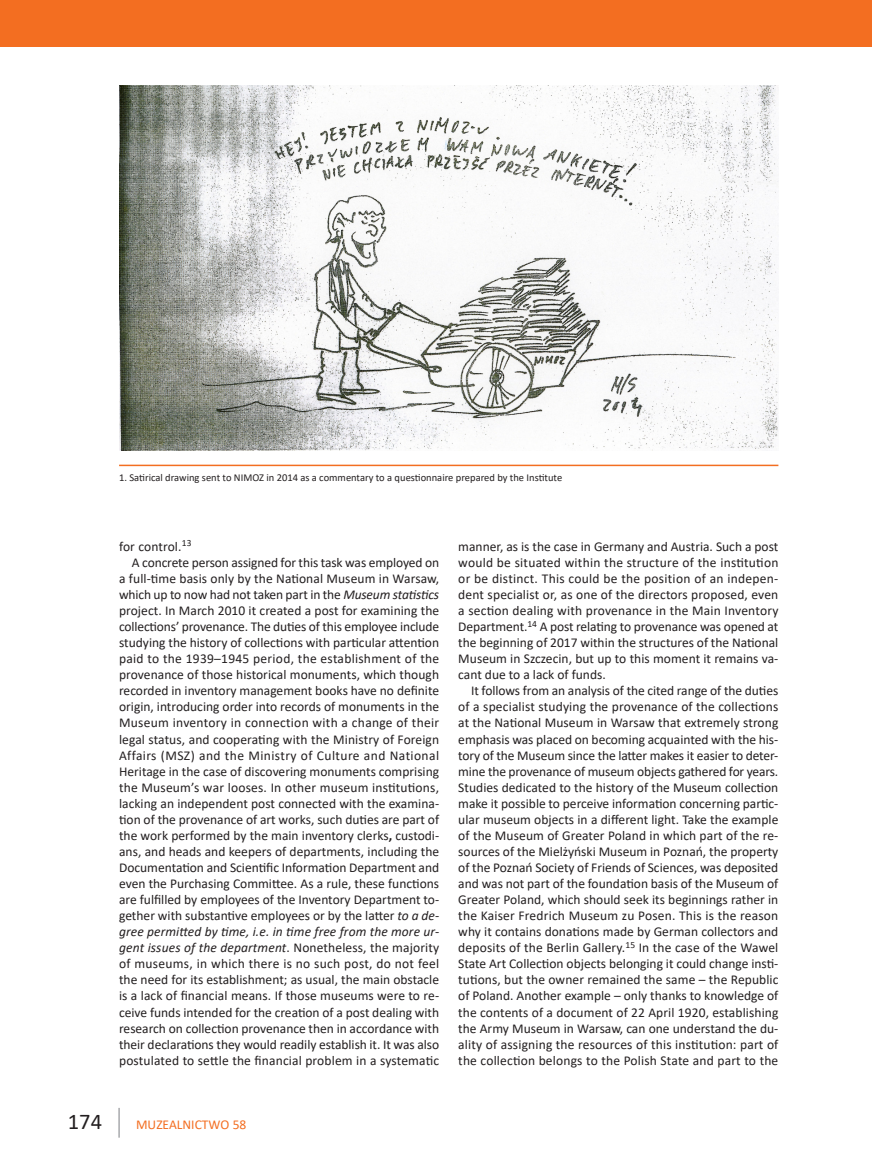
<style>
.page{position:relative;width:872px;height:1170px;background:#fff}
.page>*{position:absolute;margin:0;border:0;box-sizing:border-box;transform-origin:0 0}
.t1{font:22.5px "Calibri";color:#231f20}
.BODY_TEXT{font:13.5px/16px "Calibri";letter-spacing:.005em;color:#231f20;text-align:justify}
.t2{font:13.5px "Calibri";color:#f36e21}
.podpis_ilustracja_po{font:10.5px "Calibri";color:#231f20}
.s1{font-style:italic}
.s2{font-weight:700}
</style>
<div class="page">
<hr style="left:118px;top:1107px;width:2px;height:30px;background:#a8a9ad">
<div style="left:0;top:0;width:872px;height:47px;background:#f36e21"></div>
<img style="left:119px;top:85px;width:659px;height:365px">
<hr style="left:119px;top:464px;width:659px;height:2px;background:#f36e21">
<p class="podpis_ilustracja_po" style="left:119px;top:470px;width:445px">1. Satirical drawing sent to NIMOZ in 2014 as a commentary to a questionnaire prepared by the Institute</p>
<p class="BODY_TEXT" style="left:119px;top:538px;width:74px">for control.<sup>13</sup></p>
<p class="BODY_TEXT" style="left:119px;top:554px;width:322px;text-indent:13px">A concrete person assigned for this task was employed on a full-time basis only by the National Museum in Warsaw, which up to now had not taken part in the <span class="s1">Museum statistics </span>project. In March 2010 it created a post for examining the collections’ provenance. The duties of this employee include studying the history of collections with particular attention paid to the 1939–1945 period, the establishment of the provenance of those historical monuments, which though recorded in inventory management books have no definite origin, introducing order into records of monuments in the Museum inventory in connection with a change of their legal status, and cooperating with the Ministry of Foreign Affairs (MSZ) and the Ministry of Culture and National Heritage in the case of discovering monuments comprising the Museum’s war looses. In other museum institutions, lacking an independent post connected with the examina&shy;tion of the provenance of art works, such duties are part of the work performed by the main inventory clerks<span class="s2">,</span> custodi&shy;ans, and heads and keepers of departments, including the Documentation and Scientific Information Department and even the Purchasing Committee. As a rule, these functions are fulfilled by employees of the Inventory Department to&shy;gether with substantive employees or by the latter <span class="s1">to a de&shy;gree permitted by time, i.e. in time free from the more ur&shy;gent issues of the department</span>. Nonetheless, the majority of museums, in which there is no such post, do not feel the need for its establishment; as usual, the main obstacle is a lack of financial means. If those museums were to re&shy;ceive funds intended for the creation of a post dealing with research on collection provenance then in accordance with their declarations they would readily establish it. It was also postulated to settle the financial problem in a systematic</p>
<h1 class="t1" style="left:68px;top:1105px;width:36px">174</h1>
<p class="t2" style="left:136px;top:1115px;width:112px">MUZEALNICTWO 58</p>
<p class="BODY_TEXT" style="left:458px;top:538px;width:322px">manner, as is the case in Germany and Austria. Such a post would be situated within the structure of the institution or be distinct. This could be the position of an indepen&shy;dent specialist or, as one of the directors proposed, even a section dealing with provenance in the Main Inventory Department.<sup>14</sup> A post relating to provenance was opened at the beginning of 2017 within the structures of the National Museum in Szczecin, but up to this moment it remains va&shy;cant due to a lack of funds.</p>
<p class="BODY_TEXT" style="left:458px;top:682px;width:322px;text-indent:13px">It follows from an analysis of the cited range of the duties of a specialist studying the provenance of the collections at the National Museum in Warsaw that extremely strong emphasis was placed on becoming acquainted with the his&shy;tory of the Museum since the latter makes it easier to deter&shy;mine the provenance of museum objects gathered for years.<br>Studies dedicated to the history of the Museum collection make it possible to perceive information concerning partic&shy;ular museum objects in a different light. Take the example of the Museum of Greater Poland in which part of the re&shy;sources of the Mielżyński Museum in Poznań, the property of the Poznań Society of Friends of Sciences, was deposited and was not part of the foundation basis of the Museum of Greater Poland, which should seek its beginnings rather in the Kaiser Fredrich Museum zu Posen. This is the reason why it contains donations made by German collectors and deposits of the Berlin Gallery.<sup>15</sup> In the case of the Wawel State Art Collection objects belonging it could change insti&shy;tutions, but the owner remained the same – the Republic of Poland. Another example – only thanks to knowledge of the contents of a document of 22 April 1920, establishing the Army Museum in Warsaw, can one understand the du&shy;ality of assigning the resources of this institution: part of the collection belongs to the Polish State and part to the</p>
</div>
